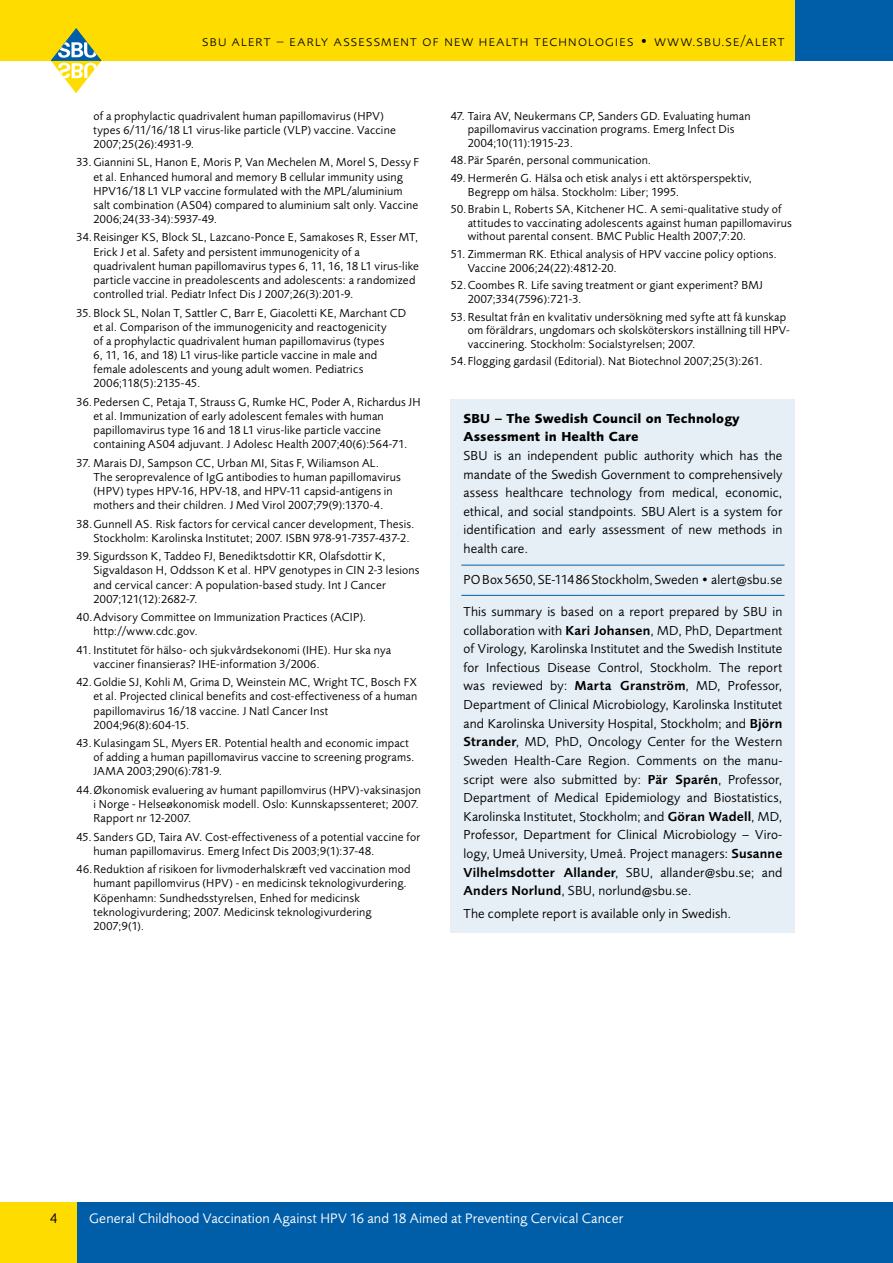
<style>
.page{position:relative;width:893px;height:1263px;background:#fff}
.page>*{position:absolute;margin:0;border:0;box-sizing:border-box;transform-origin:0 0}
.t1{font:300 15px "Foundry Sans Expert";letter-spacing:.06em;color:#000}
.t2{font:14.25px "Foundry Sans";letter-spacing:.01em;color:#fff}
.Redaktionsrutatext{font:13.5px/18.6px "Foundry Sans";letter-spacing:.01em;color:#000;text-align:justify}
.Redaktionsruta_rubri{font:700 13.5px/18.6px "Foundry Sans";letter-spacing:.01em;color:#000}
.Redaktionsruta_adres{font:13.5px "Foundry Sans";letter-spacing:.01em;color:#000}
.Referenser{font:12px/14.1px "Foundry Sans";letter-spacing:.015em;color:#000}
.s1{font-weight:600}
</style>
<div class="page">
<div style="left:0;top:0;width:893px;height:61px;background:#ffdc00"></div>
<div style="left:795px;top:0;width:98px;height:61px;background:#005da8"></div>
<svg style="left:51px;top:28px;width:50px;height:65px"></svg>
<div style="left:0;top:1202px;width:893px;height:61px;background:#005da8"></div>
<div style="left:0;top:1202px;width:77px;height:61px;background:#ffdc00"></div>
<div style="left:451px;top:400px;width:344px;height:533px;background:#e6eff6"></div>
<hr style="left:461px;top:565px;width:323px;height:1px;background:#005da8">
<hr style="left:461px;top:595px;width:323px;height:1px;background:#005da8">
<p class="t1" style="left:202px;top:32px;width:584px">sbu alert – early assessment of new health technologies • www.sbu.se/alert</p>
<p class="Referenser" style="left:94px;top:109px;width:304px">of a prophylactic quadrivalent human papillomavirus (HPV) types 6/11 /1 6/1 8 L1 virus-like particle (VLP) vaccine. Vaccine<br>2007;25(26):4931-9.</p>
<p class="Referenser" style="left:94px;top:155px;width:327px;text-indent:-17px">33.Giannini SL, Hanon E, Moris P, Van Mechelen M, Morel S, Dessy F et al. Enhanced humoral and memory B cellular immunity using HPV1 6/1 8 L1 VLP vaccine formulated with the MPL/aluminium salt combination (AS04) compared to aluminium salt only. Vaccine 2006;24(33-34):5937-49.</p>
<p class="Referenser" style="left:94px;top:230px;width:327px;text-indent:-17px">34.Reisinger KS, Block SL, Lazcano-Ponce E, Samakoses R, Esser MT, Erick J et al. Safety and persistent immunogenicity of a quadrivalent human papillomavirus types 6, 11 , 1 6, 1 8 L1 virus-like particle vaccine in preadolescents and adolescents: a randomized controlled trial. Pediatr Infect Dis J 2007;26(3):201-9.</p>
<p class="Referenser" style="left:94px;top:305px;width:314px;text-indent:-17px">35. Block SL, Nolan T, Sattler C, Barr E, Giacoletti KE, Marchant CD et al. Comparison of the immunogenicity and reactogenicity<br>of a prophylactic quadrivalent human papillomavirus (types<br>6, 11 , 1 6, and 1 8) L1 virus-like particle vaccine in male and female adolescents and young adult women. Pediatrics<br>2006;11 8(5):21 35-45.</p>
<p class="Referenser" style="left:94px;top:395px;width:329px;text-indent:-17px">36.Pedersen C, Petaja T, Strauss G, Rumke HC, Poder A, Richardus JH et al. Immunization of early adolescent females with human papillomavirus type 1 6 and 1 8 L1 virus-like particle vaccine containing AS04 adjuvant. J Adolesc Health 2007;40(6):564-71 .</p>
<p class="Referenser" style="left:94px;top:456px;width:309px;text-indent:-17px">37. Marais DJ, Sampson CC, Urban MI, Sitas F, Wiliamson AL.<br>The seroprevalence of IgG antibodies to human papillomavirus (HPV) types HPV-1 6, HPV-1 8, and HPV-11 capsid-antigens in mothers and their children. J Med Virol 2007;79(9):1 370-4.</p>
<p class="Referenser" style="left:94px;top:516px;width:322px;text-indent:-17px">38.Gunnell AS. Risk factors for cervical cancer development, Thesis.<br>Stockholm: Karolinska Institutet; 2007. ISBN 978-91-7357-437-2.</p>
<p class="Referenser" style="left:94px;top:549px;width:328px;text-indent:-17px">39. Sigurdsson K, Taddeo FJ, Benediktsdottir KR, Olafsdottir K, Sigvaldason H, Oddsson K et al. HPV genotypes in CIN 2-3 lesions and cervical cancer: A population-based study. Int J Cancer 2007;1 21 (1 2):2682-7.</p>
<p class="Referenser" style="left:94px;top:610px;width:274px;text-indent:-17px">40.Advisory Committee on Immunization Practices (ACIP). http://www.cdc.gov.</p>
<p class="Referenser" style="left:94px;top:642px;width:299px;text-indent:-17px">41 . Institutet för hälso- och sjukvårdsekonomi (IHE). Hur ska nya vacciner finansieras? IHE-information 3/2006.</p>
<p class="Referenser" style="left:94px;top:675px;width:325px;text-indent:-17px">42.Goldie SJ, Kohli M, Grima D, Weinstein MC, Wright TC, Bosch FX et al. Projected clinical benefits and cost-effectiveness of a human papillomavirus 1 6/1 8 vaccine. J Natl Cancer Inst<br>2004;96(8):604-1 5.</p>
<p class="Referenser" style="left:94px;top:736px;width:322px;text-indent:-17px">43.Kulasingam SL, Myers ER. Potential health and economic impact of adding a human papillomavirus vaccine to screening programs.<br>JAMA 2003;290(6):781-9.</p>
<p class="Referenser" style="left:94px;top:783px;width:329px;text-indent:-17px">44.Økonomisk evaluering av humant papillomvirus (HPV)-vaksinasjon i Norge - Helseøkonomisk modell. Oslo: Kunnskapssenteret; 2007.<br>Rapport nr 1 2-2007.</p>
<p class="Referenser" style="left:94px;top:829px;width:328px;text-indent:-17px">45. Sanders GD, Taira AV. Cost-effectiveness of a potential vaccine for human papillomavirus. Emerg Infect Dis 2003;9(1 ):37-48.</p>
<p class="Referenser" style="left:94px;top:862px;width:318px;text-indent:-17px">46.Reduktion af risikoen for livmoderhalskræft ved vaccination mod humant papillomvirus (HPV) - en medicinsk teknologivurdering.<br>Köpenhamn: Sundhedsstyrelsen, Enhed for medicinsk teknologivurdering; 2007. Medicinsk teknologivurdering 2007;9(1 ).</p>
<p class="Referenser" style="left:468px;top:109px;width:284px;line-height:13.5px;text-indent:-17px">47. Taira AV, Neukermans CP, Sanders GD. Evaluating human papillomavirus vaccination programs. Emerg Infect Dis<br>2004;1 0(11 ):1 91 5-23.</p>
<p class="Referenser" style="left:451px;top:153px;width:202px">48.Pär Sparén, personal communication.</p>
<p class="Referenser" style="left:468px;top:171px;width:286px;line-height:13.5px;text-indent:-17px">49.Hermerén G. Hälsa och etisk analys i ett aktörsperspektiv,<br>Begrepp om hälsa. Stockholm: Liber; 1 995.</p>
<p class="Referenser" style="left:468px;top:203px;width:326px;line-height:13.5px;text-indent:-17px">50.Brabin L, Roberts SA, Kitchener HC. A semi-qualitative study of attitudes to vaccinating adolescents against human papillomavirus without parental consent. BMC Public Health 2007;7:20.</p>
<p class="Referenser" style="left:468px;top:247px;width:311px;line-height:13.5px;text-indent:-17px">51 . Zimmerman RK. Ethical analysis of HPV vaccine policy options.<br>Vaccine 2006;24(22):481 2-20.</p>
<p class="Referenser" style="left:468px;top:279px;width:297px;line-height:13.5px;text-indent:-17px">52.Coombes R. Life saving treatment or giant experiment? BMJ<br>2007;334(7596):721-3.</p>
<p class="Referenser" style="left:468px;top:310px;width:323px;line-height:13.5px;text-indent:-17px">53.Resultat från en kvalitativ undersökning med syfte att få kunskap om föräldrars, ungdomars och skolsköterskors inställning till HPV&shy;vaccinering. Stockholm: Socialstyrelsen; 2007.</p>
<p class="Referenser" style="left:451px;top:354px;width:314px">54.Flogging gardasil (Editorial). Nat Biotechnol 2007;25(3):261 .</p>
<p class="Redaktionsruta_rubri" style="left:463px;top:409px;width:278px">SBU – The Swedish Council on Technology<br>Assessment in Health Care</p>
<p class="Redaktionsrutatext" style="left:463px;top:446px;width:320px">SBU is an independent public authority which has the man-date of the Swedish Government to comprehensively assess health-care technology from medical, economic, ethical, and social standpoints. SBU Alert is a system for identification and early assessment of new methods in health care.</p>
<p class="Redaktionsruta_adres" style="left:463px;top:572px;width:320px">PO Box 5650, SE-11 4 86 Stockholm, Sweden • alert@sbu.se</p>
<p class="Redaktionsrutatext" style="left:463px;top:602px;width:320px">This summary is based on a report prepared by SBU in collaboration with <span class="s1">Kari Johansen</span>, MD, PhD, Department of Virology, Karolinska Institutet and the Swedish Institute for Infectious Disease Control, Stockholm. The report was reviewed by: <span class="s1">Marta Granström</span>, MD, Professor, Department of Clinical Microbiology, Karolinska Institutet and Karolinska University Hospital, Stockholm; and <span class="s1">Björn Strander</span>, MD, PhD, Oncology Center for the Western Sweden Health-Care Region. Comments on the manu&shy;script were also submitted by: <span class="s1">Pär Sparén</span>, Professor, Department of Medical Epidemiology and Biostatistics, Karolinska Institutet, Stockholm; and <span class="s1">Göran Wadell</span>, MD, Professor, Department for Clinical Microbiology – Viro&shy;logy, Umeå University, Umeå. Project managers: <span class="s1">Susanne Vilhelmsdotter Allander</span>, SBU, allander@sbu.se; and <span class="s1">Anders Norlund</span>, SBU, norlund@sbu.se.</p>
<p class="Redaktionsrutatext" style="left:463px;top:904px;width:269px">The complete report is available only in Swedish.</p>
<p class="t2" style="left:89px;top:1210px;width:535px">General Childhood Vaccination Against HPV 1 6 and 1 8 Aimed at Preventing Cervical Cancer</p>
</div>
